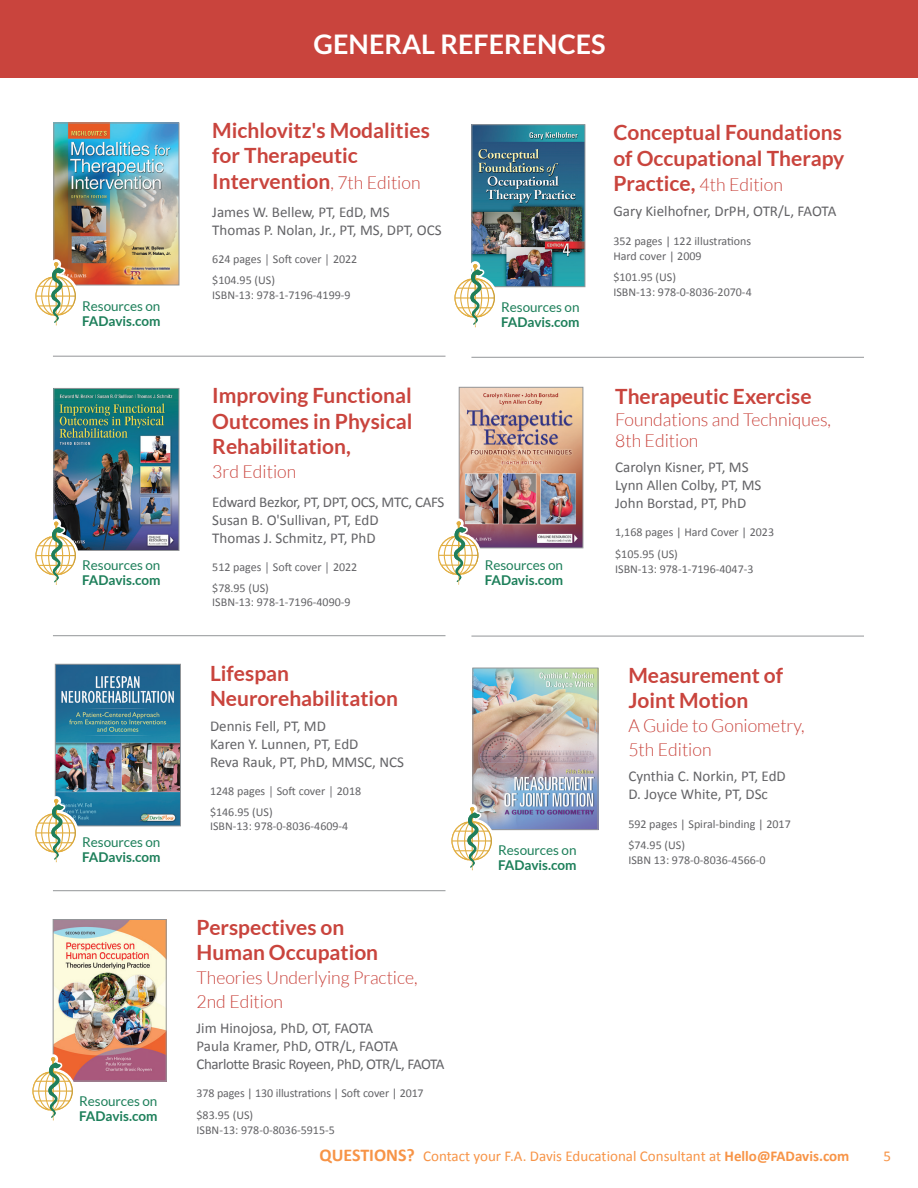
<style>
.page{position:relative;width:918px;height:1188px;background:#fff}
.page>*{position:absolute;margin:0;border:0;box-sizing:border-box;transform-origin:0 0}
.Section_Head{font:700 27px "Lato";color:#fff}
.Listing_Title{font:700 21px/25.5px "Lato";color:#c9443d}
.Listing_Sub{font:700 21px/25.5px "Lato";color:#c9443d}
.Listing_Sub-2{font:300 18px/24px "Lato";color:#c9443d}
.Listing_Author{font:15px/18px "Calibri";color:#636366}
.Listing_Author-2{font:15px/18px "Calibri";letter-spacing:-.03em;color:#636366}
.t1{font:15px "Calibri";color:#f79447}
.Listing_Author-3{font:15px "Calibri";letter-spacing:-.02em;color:#636366}
.Listing_Sub-3{font:15px "Calibri";color:#636366}
.t2{font:13.5px/15px "Lato";letter-spacing:-.005em;color:#1d7f5a}
._2015_copy_bullets{font:12px "Calibri";color:#636366}
.ISBN__FT{font:12px/15px "Calibri";letter-spacing:-.01em;color:#636366}
.Listing_Sub-4{font:12px/15px "Calibri";color:#636366}
.Listing_isbn{font:12px/15px "Calibri";color:#636366}
.Listing_Author-4{font:12px/15px "Calibri";color:#636366}
.s1{font-weight:700}
.s2{font-weight:300;font-size:18px}
.s3{font-weight:700;font-size:21px}
.s4{font-weight:700;font-size:18px}
</style>
<div class="page">
<div style="left:0;top:0;width:918px;height:78px;background:#c9443d"></div>
<img style="left:55px;top:921px;width:109px;height:158px">
<div style="left:53px;top:919px;width:113px;height:162px;border:1px solid #939598"></div>
<hr style="left:53px;top:356px;width:393px;height:1px;background:#939598">
<hr style="left:53px;top:635px;width:393px;height:1px;background:#939598">
<hr style="left:53px;top:890px;width:393px;height:1px;background:#939598">
<hr style="left:471px;top:357px;width:393px;height:1px;background:#939598">
<hr style="left:471px;top:636px;width:393px;height:1px;background:#939598">
<img style="left:475px;top:670px;width:121px;height:158px">
<div style="left:473px;top:668px;width:125px;height:162px;border:1px solid #939598"></div>
<img style="left:57px;top:666px;width:122px;height:158px">
<div style="left:55px;top:664px;width:126px;height:162px;border:1px solid #939598"></div>
<img style="left:56px;top:125px;width:121px;height:158px">
<div style="left:54px;top:123px;width:125px;height:162px;border:1px solid #939598"></div>
<img style="left:56px;top:390px;width:121px;height:159px">
<div style="left:54px;top:388px;width:125px;height:163px;border:1px solid #939598"></div>
<svg style="left:451px;top:804px;width:44px;height:67px"></svg>
<svg style="left:35px;top:796px;width:44px;height:67px"></svg>
<svg style="left:32px;top:1054px;width:44px;height:67px"></svg>
<svg style="left:35px;top:259px;width:44px;height:67px"></svg>
<svg style="left:35px;top:519px;width:44px;height:66px"></svg>
<img style="left:461px;top:389px;width:120px;height:157px">
<div style="left:459px;top:387px;width:124px;height:161px;border:1px solid #939598"></div>
<svg style="left:438px;top:519px;width:43px;height:66px"></svg>
<img style="left:474px;top:126px;width:109px;height:159px">
<div style="left:472px;top:124px;width:113px;height:163px;border:1px solid #939598"></div>
<svg style="left:454px;top:261px;width:44px;height:67px"></svg>
<p class="Section_Head" style="left:314px;top:29px;width:294px">GENERAL REFERENCES</p>
<p class="t2" style="left:82px;top:298px;width:80px">Resources on<br><span class="s1">FADavis.com</span></p>
<p class="Listing_Title" style="left:212px;top:117px;width:219px">Michlovitz's Modalities for Therapeutic<br>Intervention<span class="s2">, 7th Edition</span></p>
<p class="Listing_Author" style="left:212px;top:203px;width:179px">James W. Bellew, PT, EdD, MS</p>
<p class="Listing_Author" style="left:212px;top:221px;width:231px">Thomas P. Nolan, Jr., PT, MS, DPT, OCS</p>
<p class="_2015_copy_bullets" style="left:212px;top:252px;width:147px">624 pages │ Soft cover │ 2022</p>
<p class="_2015_copy_bullets" style="left:212px;top:273px;width:64px">$104.95 (US)</p>
<p class="_2015_copy_bullets" style="left:212px;top:287px;width:140px">ISBN-13: 978-1-7196-4199-9</p>
<p class="t2" style="left:501px;top:300px;width:80px">Resources on<br><span class="s1">FADavis.com</span></p>
<p class="Listing_Title" style="left:212px;top:383px;width:202px;text-align:justify">Improving Functional Outcomes in Physical Rehabilitation,</p>
<p class="Listing_Sub-2" style="left:212px;top:460px;width:86px">3rd Edition</p>
<p class="Listing_Author-3" style="left:212px;top:492px;width:234px">Edward Bezkor, PT, DPT, OCS, MTC, CAFS</p>
<p class="Listing_Author" style="left:212px;top:511px;width:168px">Susan B. O'Sullivan, PT, EdD</p>
<p class="Listing_Author" style="left:212px;top:529px;width:165px">Thomas J. Schmitz, PT, PhD</p>
<p class="_2015_copy_bullets" style="left:212px;top:559px;width:147px">512 pages │ Soft cover │ 2022</p>
<p class="_2015_copy_bullets" style="left:212px;top:580px;width:58px">$78.95 (US)</p>
<p class="_2015_copy_bullets" style="left:212px;top:595px;width:140px">ISBN-13: 978-1-7196-4090-9</p>
<p class="t2" style="left:82px;top:558px;width:80px">Resources on<br><span class="s1">FADavis.com</span></p>
<p class="t2" style="left:485px;top:557px;width:80px">Resources on<br><span class="s1">FADavis.com</span></p>
<p class="t2" style="left:82px;top:835px;width:80px">Resources on<br><span class="s1">FADavis.com</span></p>
<p class="t2" style="left:79px;top:1093px;width:80px">Resources on<br><span class="s1">FADavis.com</span></p>
<p class="Listing_Title" style="left:210px;top:660px;width:190px">Lifespan<br>Neurorehabilitation</p>
<p class="Listing_Author" style="left:210px;top:717px;width:117px">Dennis Fell, PT, MD</p>
<p class="Listing_Author" style="left:210px;top:735px;width:150px">Karen Y. Lunnen, PT, EdD</p>
<p class="Listing_Author" style="left:210px;top:753px;width:195px">Reva Rauk, PT, PhD, MMSC, NCS</p>
<p class="_2015_copy_bullets" style="left:210px;top:783px;width:153px">1248 pages │ Soft cover │ 2018</p>
<p class="_2015_copy_bullets" style="left:210px;top:804px;width:64px">$146.95 (US)</p>
<p class="_2015_copy_bullets" style="left:210px;top:819px;width:140px">ISBN-13: 978-0-8036-4609-4</p>
<p class="Listing_Title" style="left:197px;top:914px;width:183px">Perspectives on<br>Human Occupation</p>
<p class="Listing_Sub-2" style="left:197px;top:966px;width:223px">Theories Underlying Practice,<br>2nd Edition</p>
<p class="Listing_Author-2" style="left:197px;top:1019px;width:250px">Jim Hinojosa, PhD, OT, FAOTA<br>Paula Kramer, PhD, OTR/L, FAOTA<br>Charlotte Brasic Royeen, PhD, OTR/L, FAOTA</p>
<p class="ISBN__FT" style="left:197px;top:1086px;width:229px">378 pages | 130 illustrations | Soft cover | 2017</p>
<p class="ISBN__FT" style="left:197px;top:1108px;width:140px">$83.95 (US)<br>ISBN-13: 978-0-8036-5915-5</p>
<p class="t2" style="left:498px;top:843px;width:80px">Resources on<br><span class="s1">FADavis.com</span></p>
<p class="Listing_Sub" style="left:613px;top:120px;width:233px">Conceptual Foundations of Occupational Therapy</p>
<p class="Listing_Sub-2" style="left:613px;top:173px;width:171px"><span class="s3">Practice,</span> 4th Edition</p>
<p class="Listing_Sub-3" style="left:613px;top:202px;width:224px">Gary Kielhofner, DrPH, OTR/L, FAOTA</p>
<p class="Listing_Sub-4" style="left:613px;top:233px;width:139px">352 pages | 122 illustrations<br>Hard cover | 2009</p>
<p class="Listing_Sub-4" style="left:613px;top:270px;width:140px">$101.95 (US)<br>ISBN-13: 978-0-8036-2070-4</p>
<p class="Listing_Title" style="left:615px;top:383px;width:198px">Therapeutic Exercise</p>
<p class="Listing_Sub-2" style="left:615px;top:408px;width:217px;line-height:21.6px">Foundations and Techniques,<br>8th Edition</p>
<p class="Listing_Author" style="left:615px;top:458px;width:148px">Carolyn Kisner, PT, MS<br>Lynn Allen Colby, PT, MS</p>
<p class="Listing_Author" style="left:615px;top:494px;width:133px">John Borstad, PT, PhD</p>
<p class="Listing_Author-4" style="left:615px;top:525px;width:160px">1,168 pages | Hard Cover | 2023</p>
<p class="Listing_Author-4" style="left:615px;top:547px;width:140px">$105.95 (US)<br>ISBN-13: 978-1-7196-4047-3</p>
<p class="Listing_Title" style="left:628px;top:662px;width:156px">Measurement of<br>Joint Motion</p>
<p class="Listing_Sub-2" style="left:628px;top:714px;width:178px">A Guide to Goniometry,<br>5th Edition</p>
<p class="Listing_Author" style="left:628px;top:767px;width:159px">Cynthia C. Norkin, PT, EdD<br>D. Joyce White, PT, DSc</p>
<p class="Listing_isbn" style="left:628px;top:816px;width:164px">592 pages | Spiral-binding | 2017</p>
<p class="Listing_isbn" style="left:628px;top:838px;width:139px">$74.95 (US)<br>ISBN 13: 978-0-8036-4566-0</p>
<p class="t1" style="left:319px;top:1147px;width:532px"><span class="s4">QUESTIONS?</span> Contact your F.A. Davis Educational Consultant at <span class="s1">Hello@FADavis.com</span></p>
<p class="t1" style="left:883px;top:1147px;width:9px">5</p>
</div>
